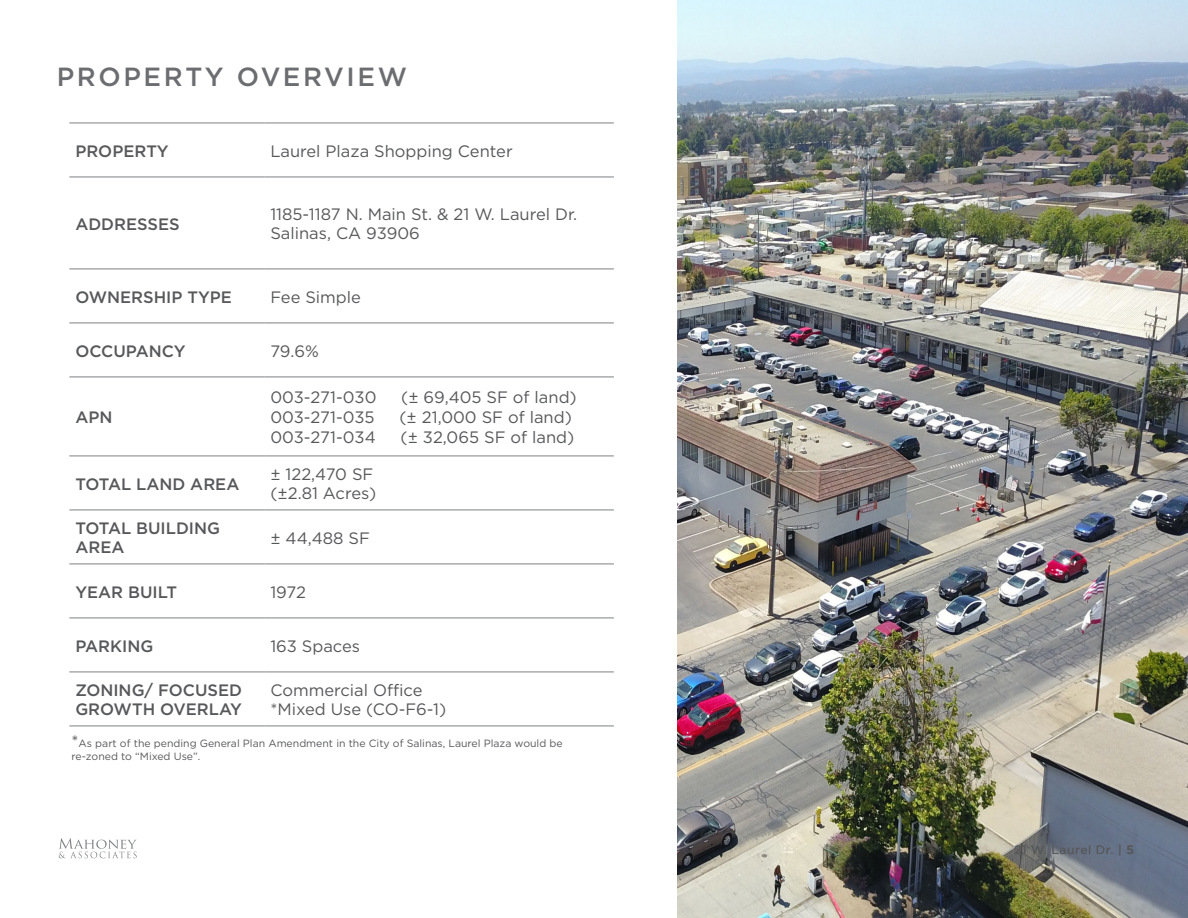
<style>
.page{position:relative;width:1188px;height:918px;background:#fff}
.page>*{position:absolute;margin:0;border:0;box-sizing:border-box;transform-origin:0 0}
.Title{font:500 26.25px "Gotham";letter-spacing:.1em;color:#6c6d70}
.Body_Text_-_Align_Center{font:16.5px/19.8px "Gotham";color:#57585a}
.Body_Text_-_Align_Center-2{font:500 16.5px/19.8px "Gotham";color:#57585a}
.t1{font:12px "Gotham";letter-spacing:.05em;color:#57585a}
.Title-2{font:10.5px/13.5px "Gotham";color:#57585a}
.s1{font-size:16.5px}
.s2{font-weight:500}
</style>
<div class="page">
<img style="left:677px;top:0;width:511px;height:918px">
<svg style="left:69px;top:176px;width:545px;height:550px"></svg>
<hr style="left:69px;top:123px;width:195px;height:1px;background:#7e8083">
<hr style="left:264px;top:123px;width:350px;height:1px;background:#7e8083">
<hr style="left:69px;top:177px;width:195px;height:1px;background:#7e8083">
<hr style="left:264px;top:177px;width:350px;height:1px;background:#7e8083">
<hr style="left:69px;top:269px;width:195px;height:1px;background:#7e8083">
<hr style="left:264px;top:269px;width:350px;height:1px;background:#7e8083">
<hr style="left:69px;top:323px;width:195px;height:1px;background:#7e8083">
<hr style="left:264px;top:323px;width:350px;height:1px;background:#7e8083">
<hr style="left:69px;top:377px;width:195px;height:1px;background:#7e8083">
<hr style="left:264px;top:377px;width:350px;height:1px;background:#7e8083">
<hr style="left:69px;top:456px;width:195px;height:1px;background:#7e8083">
<hr style="left:264px;top:456px;width:350px;height:1px;background:#7e8083">
<hr style="left:69px;top:510px;width:195px;height:1px;background:#7e8083">
<hr style="left:264px;top:510px;width:350px;height:1px;background:#7e8083">
<hr style="left:69px;top:564px;width:195px;height:1px;background:#7e8083">
<hr style="left:264px;top:564px;width:350px;height:1px;background:#7e8083">
<hr style="left:69px;top:618px;width:195px;height:1px;background:#7e8083">
<hr style="left:264px;top:618px;width:350px;height:1px;background:#7e8083">
<hr style="left:69px;top:672px;width:195px;height:1px;background:#7e8083">
<hr style="left:264px;top:672px;width:350px;height:1px;background:#7e8083">
<hr style="left:69px;top:726px;width:195px;height:1px;background:#7e8083">
<hr style="left:264px;top:726px;width:350px;height:1px;background:#7e8083">
<svg style="left:59px;top:838px;width:78px;height:20px"></svg>
<p class="Title" style="left:57px;top:59px;width:352px">PROPERTY OVERVIEW</p>
<p class="Body_Text_-_Align_Center-2" style="left:75px;top:141px;width:95px">PROPERTY</p>
<p class="Body_Text_-_Align_Center" style="left:270px;top:140px;width:244px">Laurel Plaza Shopping Center</p>
<p class="Body_Text_-_Align_Center-2" style="left:75px;top:214px;width:106px">ADDRESSES</p>
<p class="Body_Text_-_Align_Center" style="left:270px;top:204px;width:308px">1185-1187 N. Main St. &amp; 21 W. Laurel Dr.</p>
<p class="Body_Text_-_Align_Center" style="left:270px;top:223px;width:151px">Salinas, CA 93906</p>
<p class="Body_Text_-_Align_Center-2" style="left:75px;top:287px;width:158px">OWNERSHIP TYPE</p>
<p class="Body_Text_-_Align_Center" style="left:270px;top:286px;width:92px">Fee Simple</p>
<p class="Body_Text_-_Align_Center-2" style="left:75px;top:341px;width:112px">OCCUPANCY</p>
<p class="Body_Text_-_Align_Center" style="left:270px;top:340px;width:50px">79.6%</p>
<p class="Body_Text_-_Align_Center-2" style="left:75px;top:407px;width:39px">APN</p>
<p class="Body_Text_-_Align_Center-2" style="left:75px;top:474px;width:166px">TOTAL LAND AREA</p>
<p class="Body_Text_-_Align_Center" style="left:270px;top:387px;width:108px">003-271-030</p>
<p class="Body_Text_-_Align_Center" style="left:401px;top:387px;width:177px">(± 69,405 SF of land)</p>
<p class="Body_Text_-_Align_Center" style="left:270px;top:407px;width:106px">003-271-035</p>
<p class="Body_Text_-_Align_Center" style="left:399px;top:407px;width:174px">(± 21,000 SF of land)</p>
<p class="Body_Text_-_Align_Center" style="left:270px;top:427px;width:107px">003-271-034</p>
<p class="Body_Text_-_Align_Center" style="left:401px;top:427px;width:175px">(± 32,065 SF of land)</p>
<p class="Body_Text_-_Align_Center" style="left:270px;top:464px;width:105px">± 122,470 SF</p>
<p class="Body_Text_-_Align_Center" style="left:270px;top:483px;width:107px">(±2.81 Acres)</p>
<p class="Body_Text_-_Align_Center-2" style="left:75px;top:518px;width:146px">TOTAL BUILDING<br>AREA</p>
<p class="Body_Text_-_Align_Center" style="left:270px;top:527px;width:101px">± 44,488 SF</p>
<p class="Body_Text_-_Align_Center-2" style="left:75px;top:582px;width:103px">YEAR BUILT</p>
<p class="Body_Text_-_Align_Center" style="left:270px;top:581px;width:37px">1972</p>
<p class="Body_Text_-_Align_Center-2" style="left:75px;top:636px;width:80px">PARKING</p>
<p class="Body_Text_-_Align_Center" style="left:270px;top:635px;width:91px">163 Spaces</p>
<p class="Body_Text_-_Align_Center-2" style="left:75px;top:680px;width:168px">ZONING/ FOCUSED<br>GROWTH OVERLAY</p>
<p class="Body_Text_-_Align_Center" style="left:270px;top:680px;width:177px">Commercial Office *Mixed Use (CO-F6-1)</p>
<p class="Title-2" style="left:72px;top:736px;width:493px"><span class="s1">*</span>As part of the pending General Plan Amendment in the City of Salinas, Laurel Plaza would be re-zoned to “Mixed Use”.</p>
<p class="t1" style="left:1014px;top:842px;width:121px">21 W. Laurel Dr. | <span class="s2">5</span></p>
</div>
